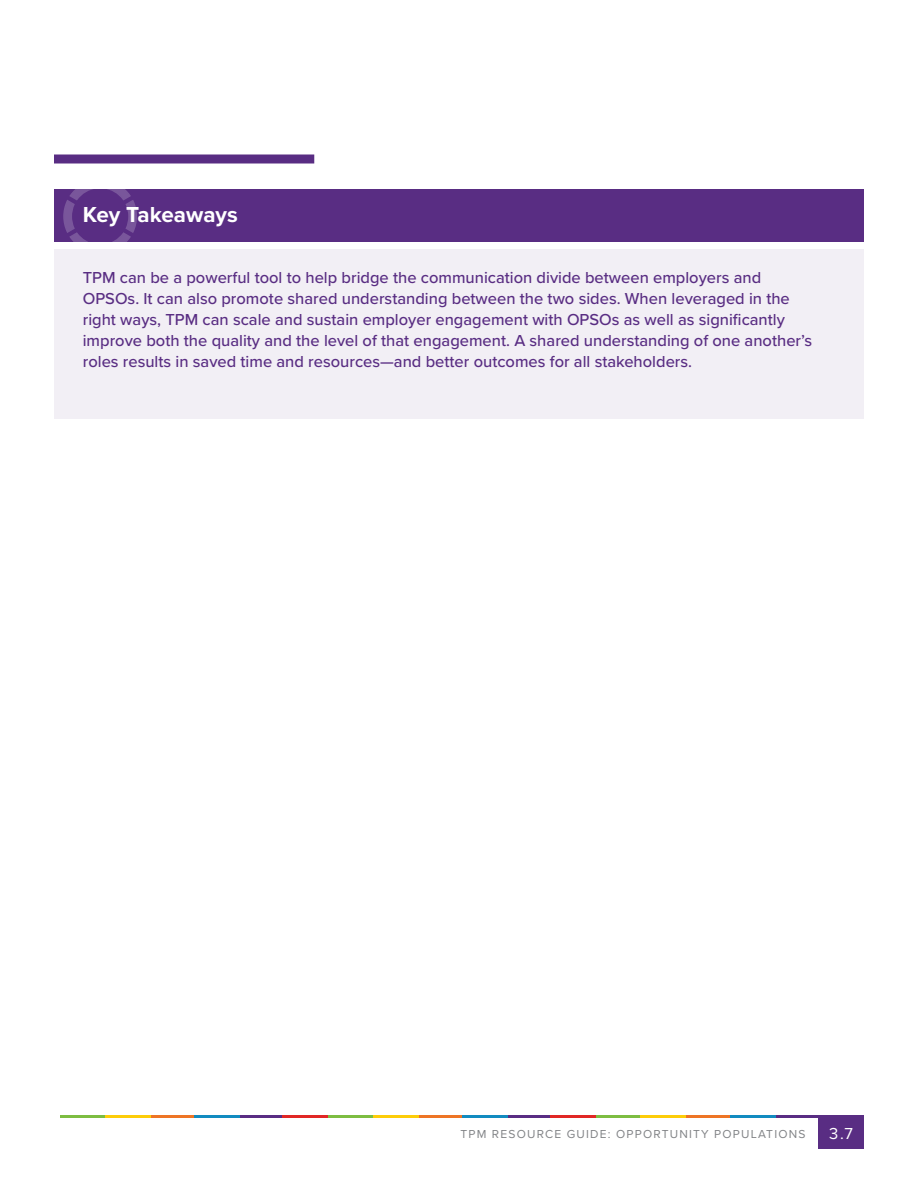
<style>
.page{position:relative;width:918px;height:1188px;background:#fff}
.page>*{position:absolute;margin:0;border:0;box-sizing:border-box;transform-origin:0 0}
._2_subhead_1{font:700 22.5px "Proxima Nova";color:#fff}
.Key_Takeaway_Descrip{font:500 16.5px/21px "Proxima Nova";color:#592d83}
.t1{font:16.5px "Proxima Nova";color:#fff}
.t2{font:12px "Proxima Nova";letter-spacing:.1em;color:#818386}
</style>
<div class="page">
<div style="left:818px;top:1115px;width:46px;height:34px;background:#592d83"></div>
<hr style="left:596px;top:1115px;width:46px;height:3px;background:#7dbd41">
<hr style="left:685px;top:1115px;width:46px;height:3px;background:#ee7525">
<hr style="left:774px;top:1115px;width:45px;height:3px;background:#592d83">
<hr style="left:640px;top:1115px;width:46px;height:3px;background:#fdcd09">
<hr style="left:730px;top:1115px;width:45px;height:3px;background:#128bc0">
<hr style="left:328px;top:1115px;width:46px;height:3px;background:#7dbd41">
<hr style="left:417px;top:1115px;width:46px;height:3px;background:#ee7525">
<hr style="left:506px;top:1115px;width:45px;height:3px;background:#592d83">
<hr style="left:373px;top:1115px;width:45px;height:3px;background:#fdcd09">
<hr style="left:462px;top:1115px;width:46px;height:3px;background:#128bc0">
<hr style="left:550px;top:1115px;width:46px;height:3px;background:#e12725">
<hr style="left:60px;top:1115px;width:46px;height:3px;background:#7dbd41">
<hr style="left:150px;top:1115px;width:45px;height:3px;background:#ee7525">
<hr style="left:238px;top:1115px;width:46px;height:3px;background:#592d83">
<hr style="left:105px;top:1115px;width:46px;height:3px;background:#fdcd09">
<hr style="left:194px;top:1115px;width:46px;height:3px;background:#128bc0">
<hr style="left:283px;top:1115px;width:45px;height:3px;background:#e12725">
<div style="left:54px;top:154px;width:260px;height:10px;background:#592d83"></div>
<div style="left:54px;top:189px;width:810px;height:52px;background:#592d83"></div>
<svg style="left:63px;top:189px;width:74px;height:52px"></svg>
<div style="left:54px;top:249px;width:810px;height:170px;background:#f2eff5"></div>
<p class="_2_subhead_1" style="left:83px;top:198px;width:157px">Key Takeaways</p>
<p class="Key_Takeaway_Descrip" style="left:83px;top:267px;width:731px">TPM can be a powerful tool to help bridge the communication divide between employers and OPSOs. It can also promote shared understanding between the two sides. When leveraged in the right ways, TPM can scale and sustain employer engagement with OPSOs as well as significantly improve both the quality and the level of that engagement. A shared understanding of one another’s roles results in saved time and resources—and better outcomes for all stakeholders.</p>
<p class="t2" style="left:460px;top:1125px;width:347px">TPM RESOURCE GUIDE: OPPORTUNITY POPULATIONS</p>
<p class="t1" style="left:829px;top:1121px;width:25px">3.7</p>
</div>
